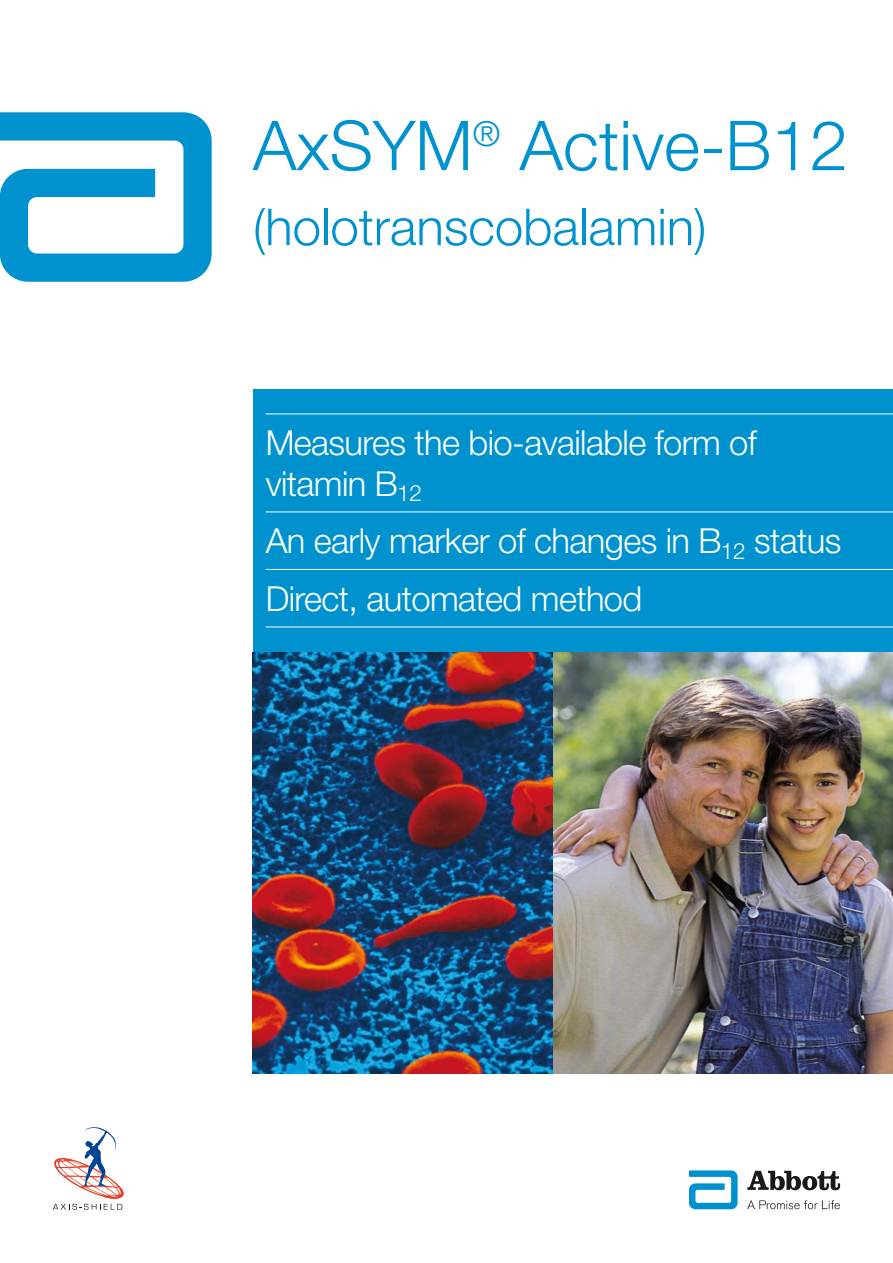
<style>
.page{position:relative;width:893px;height:1263px;background:#fff}
.page>*{position:absolute;margin:0;border:0;box-sizing:border-box;transform-origin:0 0}
.t1{font:300 69px "Helvetica Neue";color:#0092cf}
.t2{font:300 51px "Helvetica Neue";color:#0092cf}
.t3{font:300 34.5px/40.5px "Helvetica Neue";letter-spacing:-.015em;color:#fff}
</style>
<div class="page">
<svg style="left:0;top:112px;width:212px;height:170px"></svg>
<svg style="left:689px;top:1170px;width:48px;height:39px"></svg>
<svg style="left:747px;top:1200px;width:92px;height:9px"></svg>
<svg style="left:747px;top:1171px;width:93px;height:19px"></svg>
<svg style="left:53px;top:1127px;width:71px;height:83px"></svg>
<div style="left:253px;top:389px;width:639px;height:264px;background:#0092cf"></div>
<img style="left:553px;top:653px;width:339px;height:421px">
<img style="left:253px;top:653px;width:300px;height:421px">
<hr style="left:266px;top:414px;width:626px;height:1px;background:#fff">
<hr style="left:266px;top:512px;width:626px;height:1px;background:#fff">
<hr style="left:266px;top:569px;width:626px;height:1px;background:#fff">
<hr style="left:266px;top:627px;width:626px;height:1px;background:#fff">
<h1 class="t1" style="left:253px;top:121px;width:596px">AxSYM<sup>®</sup> Active-B12</h1>
<h2 class="t2" style="left:253px;top:209px;width:455px">(holotranscobalamin)</h2>
<p class="t3" style="left:266px;top:426px;width:492px">Measures the bio-available form of vitamin B<sub>12</sub></p>
<p class="t3" style="left:266px;top:516px;width:577px;line-height:57.4px">An early marker of changes in B<sub>12</sub> status<br>Direct, automated method</p>
</div>
